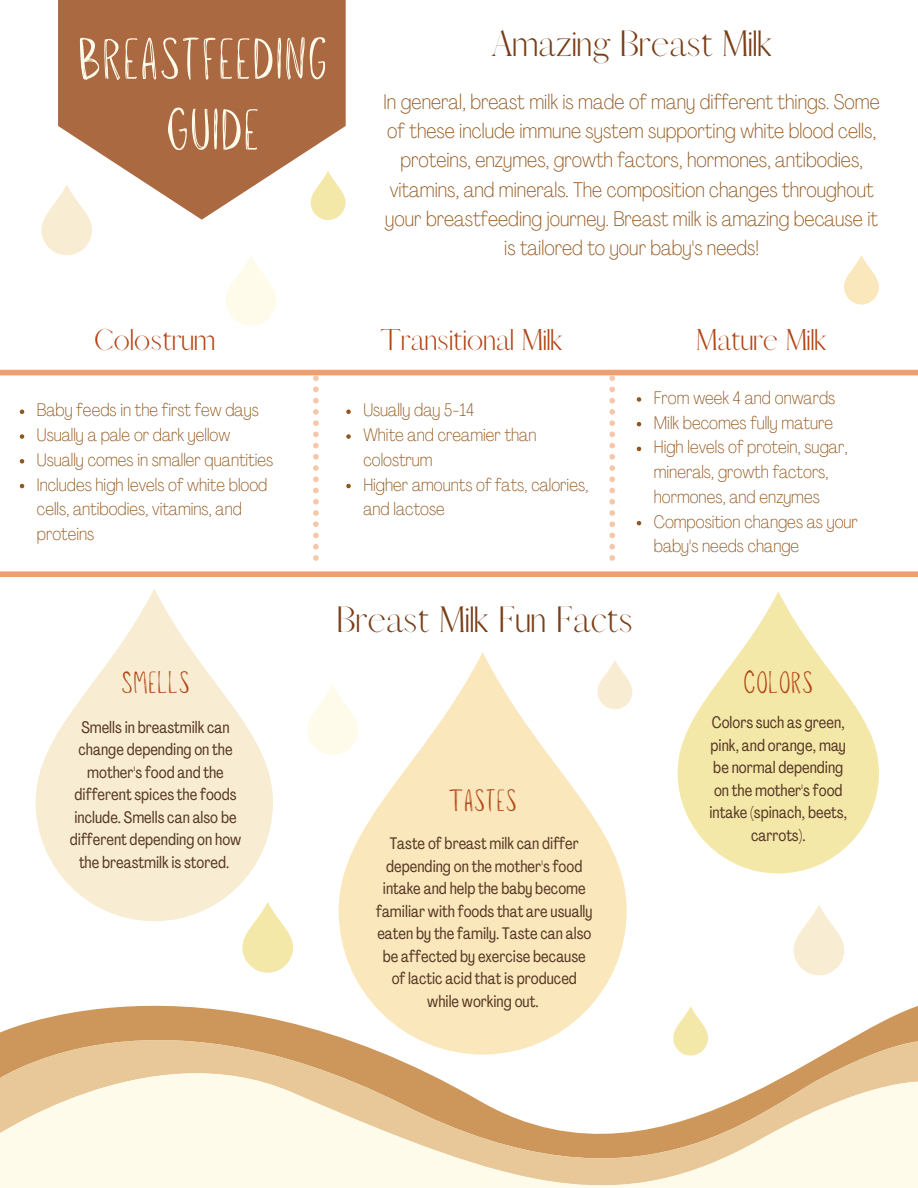
<style>
.page{position:relative;width:918px;height:1188px;background:#fff}
.page>*{position:absolute;margin:0;border:0;box-sizing:border-box;transform-origin:0 0}
.t1{font:700 51px/70.8px "Louisville";color:#fffbea;text-align:center}
.t2{font:33px "Afrah";color:#793e17}
.t3{font:27px "Afrah";color:#b24516}
.t4{font:700 27px "Louisville";color:#b24516}
.t5{font:100 condensed 21px/29.2px "Agrandir";color:#92571d;text-align:center}
.t6{font:100 condensed 18px/24.8px "Agrandir";color:#92571d}
.t7{font:16.5px/22.5px "Agrandir Tight";color:#573826;text-align:center}
</style>
<div class="page">
<svg style="left:6px;top:973px;width:912px;height:57px"></svg>
<svg style="left:0;top:1030px;width:918px;height:158px"></svg>
<svg style="left:58px;top:0;width:287px;height:220px;fill:#ab6942"></svg>
<div style="left:0;top:370px;width:918px;height:5px;background:#ee9e70"></div>
<svg style="left:313px;top:375px;width:6px;height:186px"></svg>
<svg style="left:609px;top:375px;width:6px;height:186px"></svg>
<svg style="left:339px;top:652px;width:288px;height:403px;fill:#fae7bb"></svg>
<svg style="left:637px;top:397px;width:4px;height:5px"></svg>
<svg style="left:637px;top:422px;width:4px;height:4px"></svg>
<svg style="left:637px;top:447px;width:4px;height:4px"></svg>
<svg style="left:637px;top:521px;width:4px;height:4px"></svg>
<svg style="left:36px;top:588px;width:237px;height:333px;fill:#f8edd2"></svg>
<svg style="left:678px;top:591px;width:201px;height:282px;fill:#f4e8a8"></svg>
<div style="left:0;top:571px;width:918px;height:6px;background:#ee9e70"></div>
<svg style="left:41px;top:184px;width:51px;height:71px;fill:#f8edd2"></svg>
<svg style="left:20px;top:410px;width:4px;height:4px"></svg>
<svg style="left:20px;top:434px;width:4px;height:5px"></svg>
<svg style="left:20px;top:459px;width:4px;height:5px"></svg>
<svg style="left:20px;top:484px;width:4px;height:4px"></svg>
<svg style="left:346px;top:410px;width:5px;height:4px"></svg>
<svg style="left:346px;top:434px;width:5px;height:5px"></svg>
<svg style="left:346px;top:484px;width:5px;height:4px"></svg>
<div style="left:226px;top:255px;width:50px;height:71px;background:linear-gradient(to bottom,#fffef9,#fffae5);border-radius:25px"></div>
<svg style="left:794px;top:905px;width:50px;height:70px;fill:#f8edd2"></svg>
<svg style="left:242px;top:902px;width:51px;height:71px;fill:#f4e8a8"></svg>
<div style="left:308px;top:684px;width:50px;height:71px;background:linear-gradient(to bottom,#fffef9,#fffae5);border-radius:25px"></div>
<svg style="left:598px;top:660px;width:34px;height:49px"></svg>
<svg style="left:311px;top:171px;width:35px;height:49px"></svg>
<svg style="left:844px;top:255px;width:35px;height:49px"></svg>
<svg style="left:673px;top:1006px;width:35px;height:50px"></svg>
<h1 class="t1" style="left:77px;top:26px;width:252px">BREASTFEEDING<br>GUIDE</h1>
<h3 class="t3" style="left:94px;top:323px;width:123px">Colostrum</h3>
<h2 class="t2" style="left:492px;top:23px;width:281px">Amazing Breast Milk</h2>
<p class="t5" style="left:384px;top:89px;width:498px">In general, breast milk is made of many different things. Some of these include immune system supporting white blood cells, proteins, enzymes, growth factors, hormones, antibodies, vitamins, and minerals. The composition changes throughout your breastfeeding journey. Breast milk is amazing because it is tailored to your baby's needs!</p>
<h3 class="t3" style="left:380px;top:323px;width:183px">Transitional Milk</h3>
<h3 class="t3" style="left:696px;top:323px;width:132px">Mature Milk</h3>
<p class="t6" style="left:37px;top:399px;width:238px">Baby feeds in the first few days<br>Usually a pale or dark yellow<br>Usually comes in smaller quantities<br>Includes high levels of white blood cells, antibodies, vitamins, and proteins</p>
<p class="t6" style="left:363px;top:399px;width:226px">Usually day 5-14<br>White and creamier than colostrum<br>Higher amounts of fats, calories, and lactose</p>
<h2 class="t2" style="left:336px;top:599px;width:299px">Breast Milk Fun Facts</h2>
<p class="t6" style="left:654px;top:387px;width:206px">From week 4 and onwards<br>Milk becomes fully mature<br>High levels of protein, sugar, minerals, growth factors, hormones, and enzymes<br>Composition changes as your baby's needs change</p>
<h3 class="t4" style="left:121px;top:668px;width:70px">SMELLS</h3>
<h3 class="t4" style="left:743px;top:668px;width:72px">COLORS</h3>
<p class="t7" style="left:70px;top:717px;width:173px">Smells in breastmilk can change depending on the mother's food and the different spices the foods include. Smells can also be different depending on how the breastmilk is stored.</p>
<p class="t7" style="left:709px;top:713px;width:139px">Colors such as green, pink, and orange, may be normal depending on the mother's food intake (spinach, beets, carrots).</p>
<h3 class="t4" style="left:448px;top:786px;width:70px">TASTES</h3>
<p class="t7" style="left:376px;top:834px;width:218px">Taste of breast milk can differ depending on the mother's food intake and help the baby become familiar with foods that are usually eaten by the family. Taste can also be affected by exercise because of lactic acid that is produced while working out.</p>
</div>
